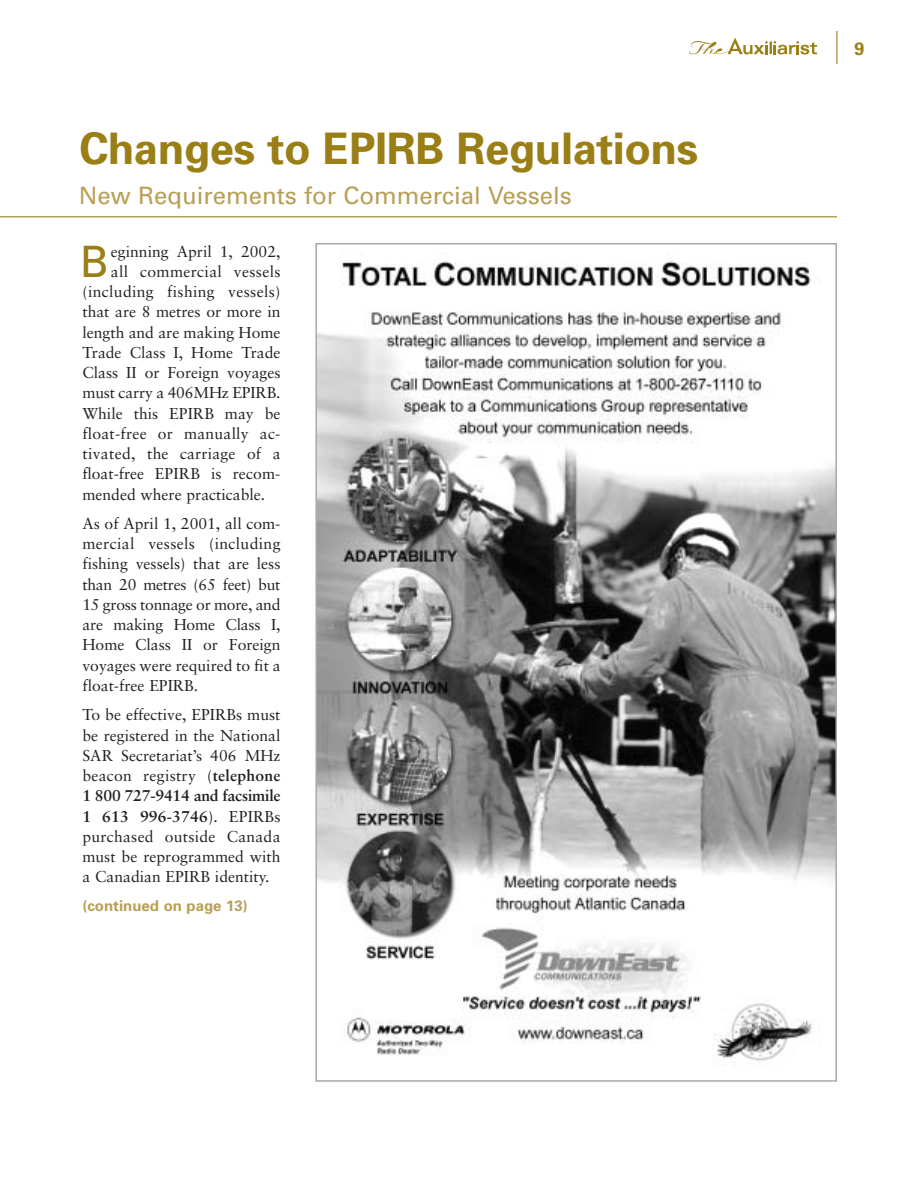
<style>
.page{position:relative;width:918px;height:1188px;background:#fff}
.page>*{position:absolute;margin:0;border:0;box-sizing:border-box;transform-origin:0 0}
.t1{font:700 43.5px "Univers";letter-spacing:-.01em;color:#9a7e16}
.t2{font:43.2px "Univers";color:#9a7e16}
.t3{font:24px "Univers";color:#b89f56}
.t4{font:700 17.85px "Univers";color:#9a7e16}
.t5{font:15.75px/20.2px "Sabon";color:#231f1f;text-align:justify}
.t6{font:15.75px "Sabon";letter-spacing:.02em;color:#231f1f}
.t7{font:700 15px "Univers";color:#b89f56}
.s1{font-weight:700}
</style>
<div class="page">
<svg style="left:689px;top:38px;width:128px;height:16px"></svg>
<hr style="left:836px;top:31px;width:2px;height:33px;background:#b89f56">
<img style="left:318px;top:261px;width:516px;height:805px">
<h1 class="t1" style="left:79px;top:132px;width:620px">Changes to EPIRB Regulations</h1>
<h3 class="t3" style="left:79px;top:186px;width:494px">New Requirements for Commercial Vessels</h3>
<h2 class="t2" style="left:80px;top:246px;width:30px">B</h2>
<p class="t5" style="left:111px;top:242px;width:171px">eginning April 1, 2002,</p>
<p class="t6" style="left:111px;top:265px;width:171px">all commercial vessels</p>
<p class="t6" style="left:82px;top:285px;width:200px">(including fishing vessels)</p>
<p class="t5" style="left:82px;top:303px;width:200px">that are 8 metres or more in</p>
<p class="t5" style="left:82px;top:323px;width:200px">length and are making Home</p>
<p class="t5" style="left:82px;top:344px;width:200px">Trade Class I, Home Trade</p>
<p class="t5" style="left:82px;top:364px;width:200px">Class II or Foreign voyages</p>
<p class="t5" style="left:82px;top:384px;width:200px">must carry a 406MHz EPIRB.</p>
<p class="t5" style="left:82px;top:404px;width:200px">While this EPIRB may be</p>
<p class="t5" style="left:82px;top:425px;width:200px">float-free or manually ac-</p>
<p class="t5" style="left:82px;top:445px;width:200px">tivated, the carriage of a</p>
<p class="t5" style="left:82px;top:465px;width:200px">float-free EPIRB is recom-</p>
<p class="t5" style="left:82px;top:485px;width:184px">mended where practicable.</p>
<p class="t5" style="left:82px;top:515px;width:200px">As of April 1, 2001, all com&shy;mercial vessels (including fishing vessels) that are less than 20 metres (65 feet) but 15 gross tonnage or more, and are making Home Class I, Home Class II or Foreign voyages were required to fit a float-free EPIRB.</p>
<p class="t5" style="left:82px;top:706px;width:200px">To be effective, EPIRBs must be registered in the National SAR Secretariat’s 406 MHz beacon registry (<span class="s1">telephone 1 800 727-9414 and facsimile 1 613 996-3746</span>). EPIRBs purchased outside Canada must be reprogrammed with a Canadian EPIRB identity.</p>
<p class="t7" style="left:82px;top:900px;width:167px">(continued on page 13)</p>
<p class="t4" style="left:855px;top:42px;width:11px">9</p>
</div>
